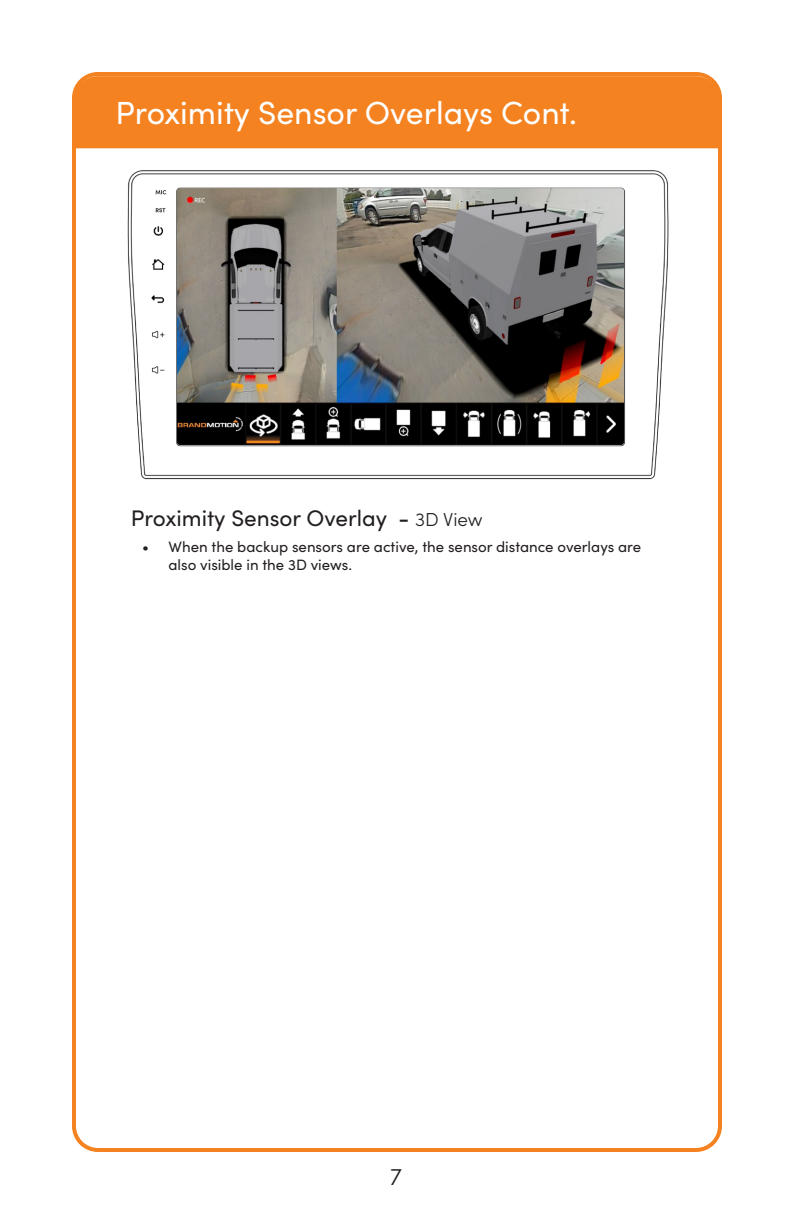
<style>
.page{position:relative;width:792px;height:1224px;background:#fff}
.page>*{position:absolute;margin:0;border:0;box-sizing:border-box;transform-origin:0 0}
.t1{font:32px "Sofia Pro";color:#fff}
.t2{font:300 24px "Sofia Pro";color:#231f20}
.t3{font:22.6px "Sofia Pro";color:#231f20}
.t4{font:15px/18px "Sofia Pro";color:#231f20}
.s1{font-weight:500}
.s2{font-weight:300;font-size:18.8px}
</style>
<div class="page">
<div style="left:72px;top:72px;width:650px;height:1080px;border:4px solid #f58220;border-radius:24px"></div>
<div style="left:74px;top:76px;width:646px;height:72px;background:#f58220"></div>
<img style="left:127px;top:170px;width:542px;height:310px">
<img style="left:177px;top:188px;width:447px;height:257px">
<p class="t1" style="left:116px;top:89px;width:463px">Proximity Sensor Overlays Cont.</p>
<p class="t3" style="left:131px;top:502px;width:353px">Proximity Sensor Overlay <span class="s1">-</span> <span class="s2">3D View</span></p>
<p class="t4" style="left:168px;top:537px;width:474px;text-indent:-26px">• When the backup sensors are active, the sensor distance overlays are also visible in the 3D views.</p>
<h2 class="t2" style="left:390px;top:1159px;width:13px">7</h2>
</div>
